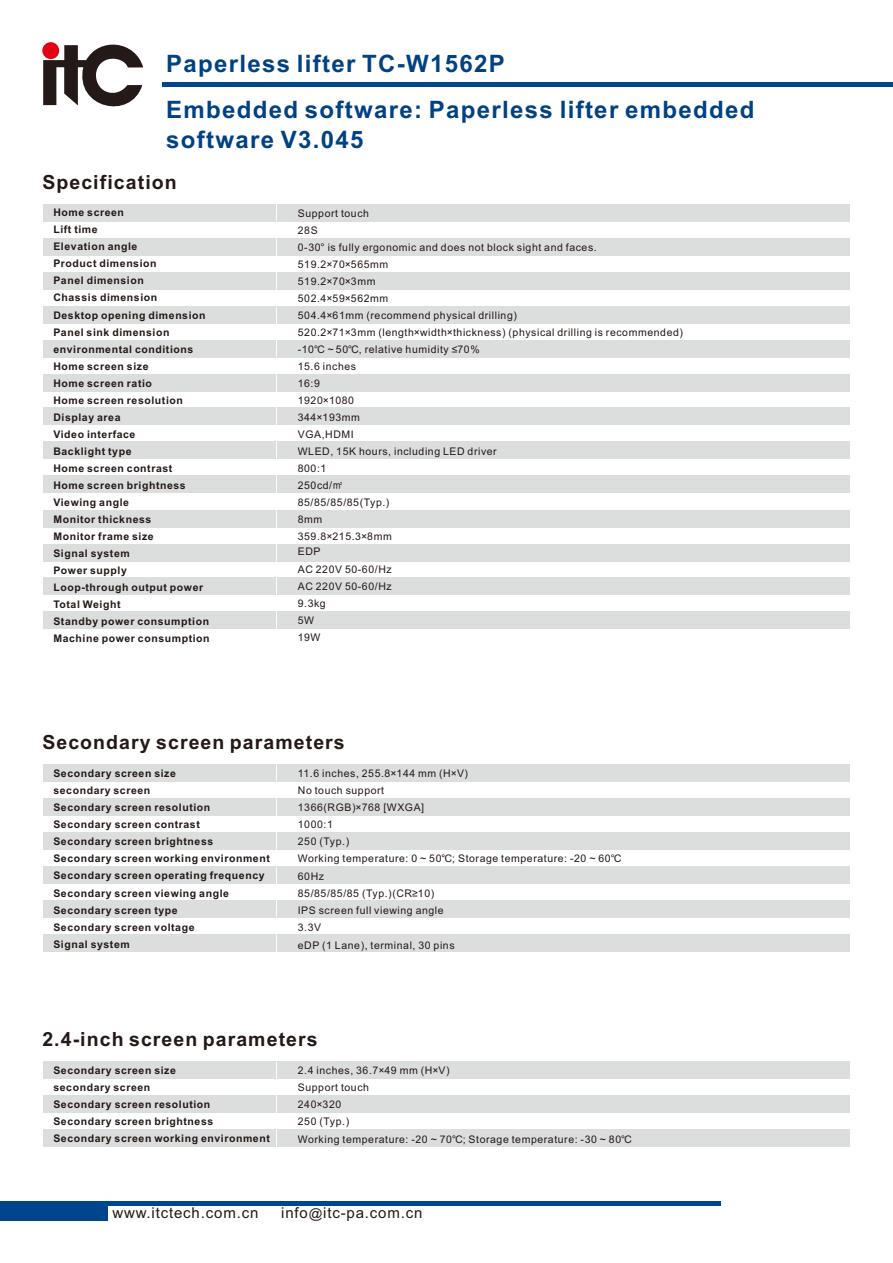
<style>
.page{position:relative;width:893px;height:1263px;background:#fff}
.page>*{position:absolute;margin:0;border:0;box-sizing:border-box;transform-origin:0 0}
.t1{font:700 24px/29.5px "Arial";letter-spacing:.055em;color:#004184}
.t2{font:700 19.5px "Arial";letter-spacing:.055em;color:#231916}
.t3{font:15px "Arial";letter-spacing:.055em;color:#231916}
.t4{font:700 10.5px/17px "Arial";letter-spacing:.055em;color:#231916}
.t5{font:10.5px/17px "Arial";letter-spacing:.055em;color:#231916}
.s1{font-family:"Arial Unicode MS"}
.s2{font-size:13.5px}
</style>
<div class="page">
<hr style="left:0;top:1202px;width:720px;height:4px;background:#00468e">
<div style="left:0;top:1202px;width:108px;height:18px;background:#00468e"></div>
<hr style="left:163px;top:82px;width:730px;height:4px;background:#00468e">
<svg style="left:43px;top:42px;width:100px;height:65px"></svg>
<div style="left:44px;top:204px;width:806px;height:18px;background:#dcdddd"></div>
<div style="left:44px;top:272px;width:806px;height:17px;background:#dcdddd"></div>
<div style="left:44px;top:306px;width:806px;height:18px;background:#dcdddd"></div>
<div style="left:44px;top:238px;width:806px;height:18px;background:#dcdddd"></div>
<div style="left:44px;top:340px;width:806px;height:18px;background:#dcdddd"></div>
<div style="left:44px;top:374px;width:806px;height:18px;background:#dcdddd"></div>
<div style="left:44px;top:408px;width:806px;height:17px;background:#dcdddd"></div>
<div style="left:44px;top:442px;width:806px;height:17px;background:#dcdddd"></div>
<div style="left:44px;top:476px;width:806px;height:17px;background:#dcdddd"></div>
<div style="left:44px;top:510px;width:806px;height:17px;background:#dcdddd"></div>
<div style="left:44px;top:544px;width:806px;height:17px;background:#dcdddd"></div>
<div style="left:44px;top:577px;width:806px;height:18px;background:#dcdddd"></div>
<div style="left:44px;top:611px;width:806px;height:18px;background:#dcdddd"></div>
<hr style="left:276px;top:204px;width:1px;height:430px;background:#fff">
<div style="left:44px;top:764px;width:806px;height:18px;background:#dcdddd"></div>
<div style="left:44px;top:832px;width:806px;height:18px;background:#dcdddd"></div>
<div style="left:44px;top:866px;width:806px;height:18px;background:#dcdddd"></div>
<div style="left:44px;top:798px;width:806px;height:18px;background:#dcdddd"></div>
<div style="left:44px;top:900px;width:806px;height:18px;background:#dcdddd"></div>
<div style="left:44px;top:934px;width:806px;height:18px;background:#dcdddd"></div>
<hr style="left:276px;top:764px;width:1px;height:194px;background:#fff">
<div style="left:44px;top:1061px;width:806px;height:18px;background:#dcdddd"></div>
<div style="left:44px;top:1129px;width:806px;height:18px;background:#dcdddd"></div>
<div style="left:44px;top:1095px;width:806px;height:18px;background:#dcdddd"></div>
<hr style="left:276px;top:1061px;width:1px;height:93px;background:#fff">
<h1 class="t1" style="left:166px;top:51px;width:340px">Paperless lifter TC-W1562P</h1>
<h1 class="t1" style="left:166px;top:97px;width:590px">Embedded software: Paperless lifter embedded software V3.045</h1>
<h2 class="t2" style="left:42px;top:175px;width:136px">Specification</h2>
<p class="t4" style="left:53px;top:205px;width:158px">Home screen<br>Lift time<br>Elevation angle<br>Product dimension<br>Panel dimension<br>Chassis dimension<br>Desktop opening dimension<br>Panel sink dimension environmental conditions<br>Home screen size<br>Home screen ratio<br>Home screen resolution<br>Display area<br>Video interface<br>Backlight type<br>Home screen contrast<br>Home screen brightness<br>Viewing angle<br>Monitor thickness<br>Monitor frame size<br>Signal system<br>Power supply<br>Loop-through output power<br>Total Weight<br>Standby power consumption<br>Machine power consumption</p>
<p class="t5" style="left:298px;top:205px;width:387px">Support touch<br>28S<br>0-30° is fully ergonomic and does not block sight and faces.<br>519.2×70×565mm<br>519.2×70×3mm<br>502.4×59×562mm<br>504.4×61mm (recommend physical drilling)<br>520.2×71×3mm (length×width×thickness) (physical drilling is recommended) -10<span class="s1">℃～</span>50<span class="s1">℃</span>, relative humidity ≤70%<br>15.6 inches<br>16:9<br>1920×1080<br>344×193mm<br>VGA,HDMI<br>WLED, 15K hours, including LED driver<br>800:1<br>250cd/<span class="s1">㎡<br></span>85/85/85/85(Typ.)<br>8mm<br>359.8×215.3×8mm</p>
<p class="t5" style="left:298px;top:544px;width:95px">EDP<br>AC 220V 50-60/Hz<br>AC 220V 50-60/Hz<br>9.3kg<br>5W<br>19W</p>
<h2 class="t2" style="left:42px;top:735px;width:304px">Secondary screen parameters</h2>
<p class="t4" style="left:53px;top:765px;width:218px">Secondary screen size<br>secondary screen<br>Secondary screen resolution<br>Secondary screen contrast<br>Secondary screen brightness<br>Secondary screen working environment<br>Secondary screen operating frequency<br>Secondary screen viewing angle<br>Secondary screen type<br>Secondary screen voltage<br>Signal system</p>
<p class="t5" style="left:298px;top:765px;width:325px">11.6 inches, 255.8×144 mm (H×V)<br>No touch support<br>1366(RGB)×768 [WXGA]<br>1000:1<br>250 (Typ.)<br>Working temperature: 0 ~ 50<span class="s1">℃</span>; Storage temperature: -20 ~ 60<span class="s1">℃</span></p>
<p class="t5" style="left:298px;top:869px;width:158px">60Hz<br>85/85/85/85 (Typ.)(CR≥10)<br>IPS screen full viewing angle<br>3.3V<br>eDP (1 Lane), terminal, 30 pins</p>
<h2 class="t2" style="left:42px;top:1032px;width:277px">2.4-inch screen parameters</h2>
<p class="t4" style="left:53px;top:1063px;width:218px">Secondary screen size<br>secondary screen<br>Secondary screen resolution<br>Secondary screen brightness<br>Secondary screen working environment</p>
<p class="t5" style="left:298px;top:1063px;width:153px">2.4 inches, 36.7×49 mm (H×V)<br>Support touch<br>240×320<br>250 (Typ.)</p>
<p class="t5" style="left:298px;top:1132px;width:336px">Working temperature: -20 ~ 70<span class="s1">℃</span>; Storage temperature: -30 ~ 80<span class="s1">℃</span></p>
<h3 class="t3" style="left:112px;top:1207px;width:147px">www.itctech.com.cn</h3>
<h3 class="t3" style="left:281px;top:1207px;width:143px">info<span class="s2">@</span>itc-pa.com.cn</h3>
</div>
